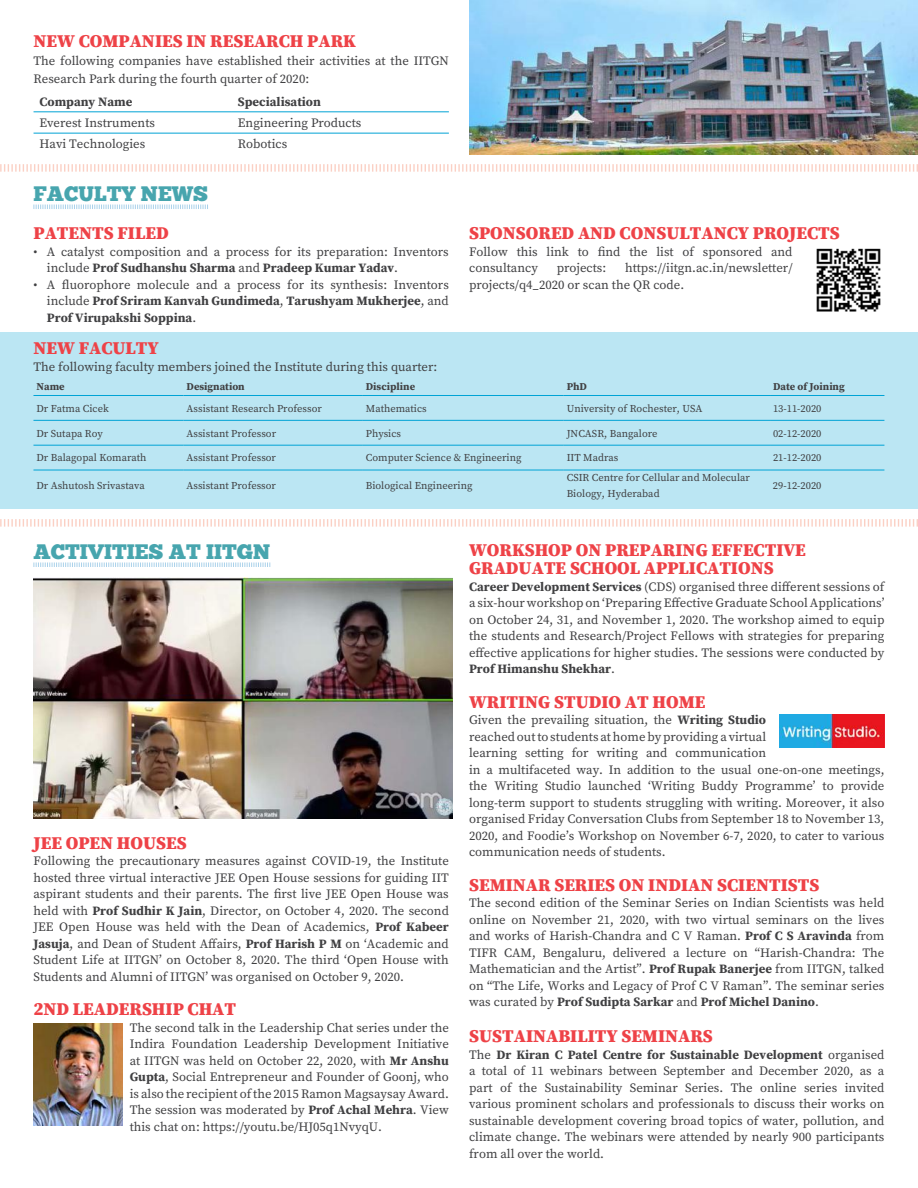
<style>
.page{position:relative;width:918px;height:1188px;background:#fff}
.page>*{position:absolute;margin:0;border:0;box-sizing:border-box;transform-origin:0 0}
.t1{font:21px "Chunk Five";color:#47a5ae}
.t2{font:900 18px/18px "Source Serif Pro";color:#ee4247}
.t3{font:12.75px/16.5px "Source Serif Pro";color:#404042;text-align:justify}
.t4{font:700 12.75px "Source Serif Pro";color:#404042}
.t5{font:10.5px/16.5px "Source Serif Pro";color:#404042}
.t6{font:700 10.5px "Source Serif Pro";color:#404042}
.s1{font-weight:700}
</style>
<div class="page">
<svg style="left:33px;top:205px;width:175px;height:4px"></svg>
<div style="left:0;top:332px;width:918px;height:177px;background:#bbe6f3"></div>
<hr style="left:34px;top:111px;width:198px;height:1px;background:#00a3d5">
<hr style="left:232px;top:111px;width:217px;height:1px;background:#00a3d5">
<hr style="left:34px;top:133px;width:198px;height:1px;background:#00a3d5">
<hr style="left:232px;top:133px;width:217px;height:1px;background:#00a3d5">
<svg style="left:0;top:164px;width:918px;height:8px"></svg>
<svg style="left:0;top:519px;width:918px;height:8px"></svg>
<img style="left:816px;top:248px;width:65px;height:64px">
<hr style="left:33px;top:395px;width:151px;height:1px;background:#00a3d5">
<hr style="left:184px;top:395px;width:179px;height:1px;background:#00a3d5">
<hr style="left:363px;top:395px;width:201px;height:1px;background:#00a3d5">
<hr style="left:564px;top:395px;width:206px;height:1px;background:#00a3d5">
<hr style="left:770px;top:395px;width:114px;height:1px;background:#00a3d5">
<hr style="left:33px;top:420px;width:151px;height:1px;background:#00a3d5">
<hr style="left:184px;top:420px;width:179px;height:1px;background:#00a3d5">
<hr style="left:363px;top:420px;width:201px;height:1px;background:#00a3d5">
<hr style="left:564px;top:420px;width:206px;height:1px;background:#00a3d5">
<hr style="left:770px;top:420px;width:114px;height:1px;background:#00a3d5">
<hr style="left:33px;top:445px;width:151px;height:1px;background:#00a3d5">
<hr style="left:184px;top:445px;width:179px;height:1px;background:#00a3d5">
<hr style="left:363px;top:445px;width:201px;height:1px;background:#00a3d5">
<hr style="left:564px;top:445px;width:206px;height:1px;background:#00a3d5">
<hr style="left:770px;top:445px;width:114px;height:1px;background:#00a3d5">
<hr style="left:33px;top:470px;width:151px;height:1px;background:#00a3d5">
<hr style="left:184px;top:470px;width:179px;height:1px;background:#00a3d5">
<hr style="left:363px;top:470px;width:201px;height:1px;background:#00a3d5">
<hr style="left:564px;top:470px;width:206px;height:1px;background:#00a3d5">
<hr style="left:770px;top:470px;width:114px;height:1px;background:#00a3d5">
<svg style="left:33px;top:562px;width:237px;height:5px"></svg>
<img style="left:34px;top:578px;width:418px;height:241px">
<img style="left:33px;top:1024px;width:90px;height:102px">
<img style="left:469px;top:0;width:449px;height:154px">
<img style="left:780px;top:715px;width:105px;height:33px">
<h2 class="t2" style="left:34px;top:31px;width:324px">NEW COMPANIES IN RESEARCH PARK</h2>
<p class="t3" style="left:34px;top:51px;width:417px;line-height:18.1px">The following companies have established their activities at the IITGN<br>Research Park during the fourth quarter of 2020:</p>
<p class="t4" style="left:40px;top:93px;width:94px">Company Name</p>
<p class="t4" style="left:238px;top:93px;width:85px">Specialisation</p>
<p class="t3" style="left:40px;top:115px;width:117px">Everest Instruments</p>
<p class="t3" style="left:238px;top:115px;width:125px">Engineering Products</p>
<p class="t3" style="left:40px;top:136px;width:107px">Havi Technologies</p>
<p class="t3" style="left:238px;top:136px;width:51px">Robotics</p>
<h1 class="t1" style="left:33px;top:181px;width:176px">FACULTY NEWS</h1>
<h2 class="t2" style="left:33px;top:224px;width:137px">PATENTS FILED</h2>
<p class="t3" style="left:47px;top:243px;width:403px;text-indent:-14px">• A catalyst composition and a process for its preparation: Inventors include <span class="s1">Prof Sudhanshu Sharma</span> and <span class="s1">Pradeep Kumar Yadav</span>.</p>
<p class="t3" style="left:47px;top:276px;width:403px;text-indent:-14px">• A fluorophore molecule and a process for its synthesis: Inventors include <span class="s1">Prof Sriram Kanvah Gundimeda</span>, <span class="s1">Tarushyam Mukherjee</span>, and <span class="s1">Prof Virupakshi Soppina</span>.</p>
<h2 class="t2" style="left:469px;top:224px;width:372px">SPONSORED AND CONSULTANCY PROJECTS</h2>
<p class="t3" style="left:469px;top:243px;width:325px">Follow this link to find the list of sponsored and consultancy</p>
<p class="t3" style="left:469px;top:260px;width:325px;text-indent:156px">https://iitgn.ac.in/newsletter/ projects/q4_2020 or scan the QR code.</p>
<p class="t3" style="left:557px;top:260px;width:51px">projects:</p>
<h2 class="t2" style="left:33px;top:339px;width:127px">NEW FACULTY</h2>
<p class="t3" style="left:33px;top:358px;width:405px">The following faculty members joined the Institute during this quarter:</p>
<p class="t6" style="left:36px;top:379px;width:30px">Name</p>
<p class="t6" style="left:187px;top:379px;width:60px">Designation</p>
<p class="t6" style="left:366px;top:379px;width:51px">Discipline</p>
<p class="t6" style="left:567px;top:379px;width:22px">PhD</p>
<p class="t6" style="left:773px;top:379px;width:73px">Date of Joining</p>
<p class="t5" style="left:36px;top:400px;width:74px">Dr Fatma Cicek</p>
<p class="t5" style="left:187px;top:400px;width:137px">Assistant Research Professor</p>
<p class="t5" style="left:366px;top:400px;width:62px">Mathematics</p>
<p class="t5" style="left:567px;top:400px;width:137px">University of Rochester, USA</p>
<p class="t5" style="left:773px;top:400px;width:50px">13-11-2020</p>
<p class="t5" style="left:36px;top:425px;width:68px">Dr Sutapa Roy</p>
<p class="t5" style="left:187px;top:425px;width:91px">Assistant Professor</p>
<p class="t5" style="left:366px;top:425px;width:37px">Physics</p>
<p class="t5" style="left:567px;top:425px;width:92px">JNCASR, Bangalore</p>
<p class="t5" style="left:773px;top:425px;width:50px">02-12-2020</p>
<p class="t5" style="left:36px;top:450px;width:112px">Dr Balagopal Komarath</p>
<p class="t5" style="left:187px;top:450px;width:91px">Assistant Professor</p>
<p class="t5" style="left:366px;top:450px;width:157px">Computer Science &amp; Engineering</p>
<p class="t5" style="left:567px;top:450px;width:53px">IIT Madras</p>
<p class="t5" style="left:773px;top:450px;width:50px">21-12-2020</p>
<p class="t5" style="left:36px;top:477px;width:110px">Dr Ashutosh Srivastava</p>
<p class="t5" style="left:187px;top:477px;width:91px">Assistant Professor</p>
<p class="t5" style="left:366px;top:477px;width:108px">Biological Engineering</p>
<p class="t5" style="left:567px;top:469px;width:185px">CSIR Centre for Cellular and Molecular<br>Biology, Hyderabad</p>
<p class="t5" style="left:773px;top:477px;width:50px">29-12-2020</p>
<h1 class="t1" style="left:33px;top:539px;width:238px">ACTIVITIES AT IITGN</h1>
<h2 class="t2" style="left:33px;top:834px;width:155px">JEE OPEN HOUSES</h2>
<p class="t3" style="left:33px;top:853px;width:417px">Following the precautionary measures against COVID-19, the Institute hosted three virtual interactive JEE Open House sessions for guiding IIT aspirant students and their parents. The first live JEE Open House was held with <span class="s1">Prof Sudhir K Jain</span>, Director, on October 4, 2020. The second JEE Open House was held with the Dean of Academics, <span class="s1">Prof Kabeer Jasuja</span>, and Dean of Student Affairs, <span class="s1">Prof Harish P M</span> on ‘Academic and Student Life at IITGN’ on October 8, 2020. The third ‘Open House with Students and Alumni of IITGN’ was organised on October 9, 2020.</p>
<h2 class="t2" style="left:33px;top:1000px;width:204px">2ND LEADERSHIP CHAT</h2>
<p class="t3" style="left:130px;top:1019px;width:321px">The second talk in the Leadership Chat series under the Indira Foundation Leadership Development Initiative at IITGN was held on October 22, 2020, with <span class="s1">Mr Anshu Gupta</span>, Social Entrepreneur and Founder of Goonj, who is also the recipient of the 2015 Ramon Magsaysay Award.<br>The session was moderated by <span class="s1">Prof Achal Mehra</span>. View this chat on: https://youtu.be/HJ05q1NvyqU.</p>
<h2 class="t2" style="left:469px;top:541px;width:338px">WORKSHOP ON PREPARING EFFECTIVE<br>GRADUATE SCHOOL APPLICATIONS</h2>
<p class="t3" style="left:469px;top:578px;width:417px"><span class="s1">Career Development Services</span> (CDS) organised three different sessions of a six-hour workshop on ‘Preparing Effective Graduate School Applications’ on October 24, 31, and November 1, 2020. The workshop aimed to equip the students and Research/Project Fellows with strategies for preparing effective applications for higher studies. The sessions were conducted by <span class="s1">Prof Himanshu Shekhar</span>.</p>
<h2 class="t2" style="left:469px;top:692px;width:238px">WRITING STUDIO AT HOME</h2>
<p class="t3" style="left:469px;top:712px;width:417px;text-align:left">Given the prevailing situation, the <span class="s1">Writing Studio<br></span>reached out to students at home by providing a virtual<br>learning setting for writing and communication<br>in a multifaceted way. In addition to the usual one-on-one meetings, the Writing Studio launched ‘Writing Buddy Programme’ to provide long-term support to students struggling with writing. Moreover, it also organised Friday Conversation Clubs from September 18 to November 13, 2020, and Foodie’s Workshop on November 6-7, 2020, to cater to various communication needs of students.</p>
<h2 class="t2" style="left:469px;top:875px;width:352px">SEMINAR SERIES ON INDIAN SCIENTISTS</h2>
<p class="t3" style="left:469px;top:895px;width:417px">The second edition of the Seminar Series on Indian Scientists was held online on November 21, 2020, with two virtual seminars on the lives and works of Harish-Chandra and C V Raman. <span class="s1">Prof C S Aravinda</span> from TIFR CAM, Bengaluru, delivered a lecture on “Harish-Chandra: The Mathematician and the Artist”. <span class="s1">Prof Rupak Banerjee</span> from IITGN, talked on “The Life, Works and Legacy of Prof C V Raman”. The seminar series was curated by <span class="s1">Prof Sudipta Sarkar</span> and <span class="s1">Prof Michel Danino</span>.</p>
<h2 class="t2" style="left:469px;top:1027px;width:245px">SUSTAINABILITY SEMINARS</h2>
<p class="t3" style="left:469px;top:1046px;width:417px">The <span class="s1">Dr Kiran C Patel Centre for Sustainable Development</span> organised a total of 11 webinars between September and December 2020, as a part of the Sustainability Seminar Series. The online series invited various prominent scholars and professionals to discuss their works on sustainable development covering broad topics of water, pollution, and climate change. The webinars were attended by nearly 900 participants from all over the world.</p>
</div>
